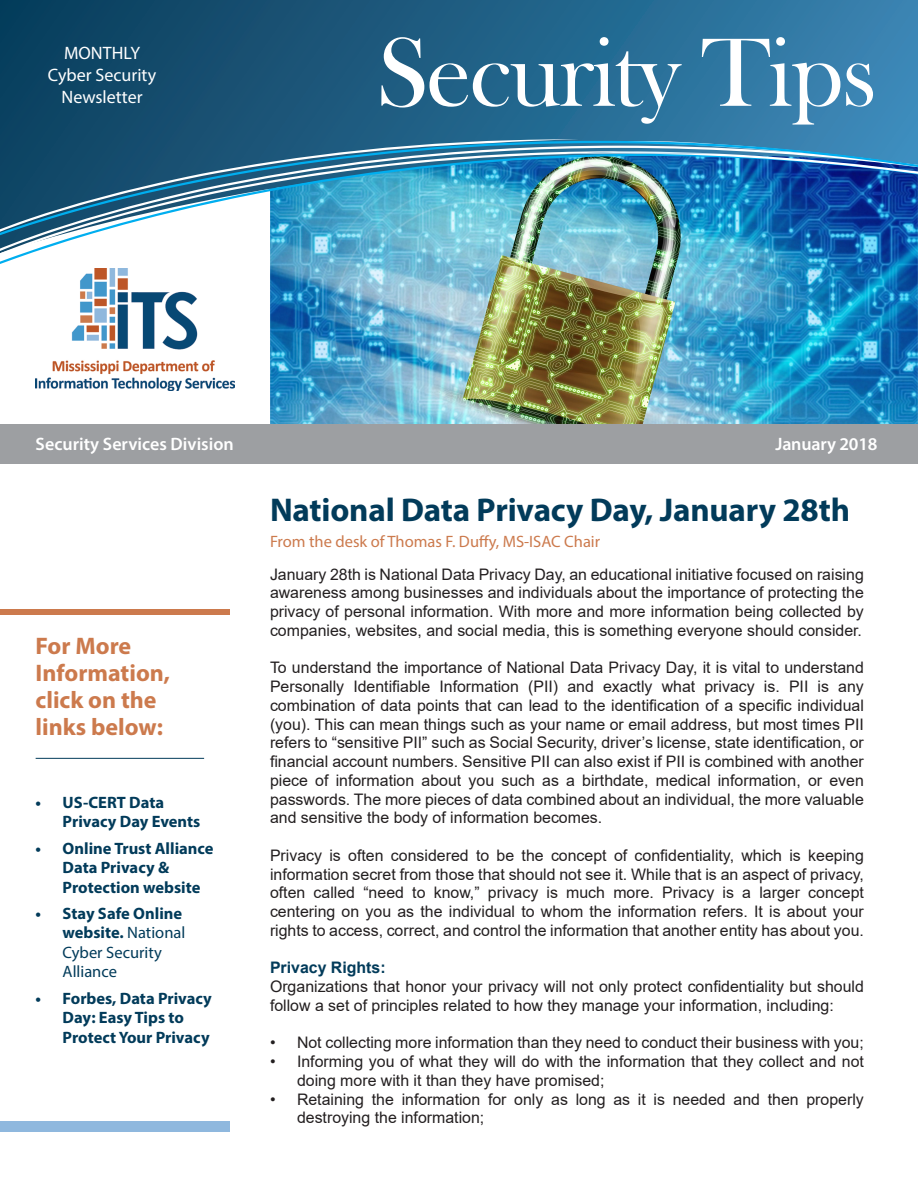
<style>
.page{position:relative;width:918px;height:1188px;background:#fff}
.page>*{position:absolute;margin:0;border:0;box-sizing:border-box;transform-origin:0 0}
.t1{font:100.5px "Bask Old Face";letter-spacing:-.02em;color:#fff}
.t2{font:700 33px "Myriad Pro";letter-spacing:-.005em;color:#023b5a}
.t3{font:700 24px/27px "Myriad Pro";color:#cc7a4d}
.t4{font:600 18px "Myriad Pro";color:#fff}
.t5{font:18px "Myriad Pro";color:#fff}
.t6{font:700 16.5px/19.5px "Myriad Pro";color:#023b5a}
.t7{font:16.5px/19.5px "Myriad Pro";color:#023b5a}
.t8{font:16.5px "Myriad Pro";color:#cc7a4d}
.t9{font:15.9px/18.8px "Arial";color:#231f20;text-align:justify}
.t10{font:700 15.9px "Arial";color:#023b5a}
.s1{font-weight:700}
</style>
<div class="page">
<img style="left:270px;top:268px;width:648px;height:156px">
<img style="left:35px;top:268px;width:199px;height:122px">
<svg style="left:0;top:0;width:918px;height:139px;background:#216187"></svg>
<svg style="left:0;top:139px;width:918px;height:12px;background:#35789d"></svg>
<img style="left:0;top:262px;width:918px;height:6px">
<img style="left:0;top:151px;width:918px;height:111px">
<svg style="left:561px;top:151px;width:162px;height:3px"></svg>
<div style="left:0;top:424px;width:918px;height:40px;background:#9d9fa2"></div>
<div style="left:0;top:609px;width:230px;height:6px;background:#cc7a4d"></div>
<div style="left:0;top:1121px;width:230px;height:11px;background:#8fb8de"></div>
<hr style="left:36px;top:758px;width:168px;height:1px;background:#023b5a">
<p class="t5" style="left:64px;top:42px;width:78px">MONTHLY</p>
<p class="t5" style="left:48px;top:64px;width:110px">Cyber Security</p>
<p class="t5" style="left:62px;top:85px;width:83px">Newsletter</p>
<p class="t1" style="left:377px;top:17px;width:502px">Security Tips</p>
<p class="t4" style="left:36px;top:432px;width:200px">Security Services Division</p>
<p class="t4" style="left:776px;top:432px;width:103px">January 2018</p>
<p class="t3" style="left:36px;top:632px;width:136px">For More<br>Information,</p>
<p class="t3" style="left:36px;top:686px;width:122px">click on the</p>
<p class="t3" style="left:36px;top:713px;width:129px">links below:</p>
<p class="t6" style="left:63px;top:792px;width:139px;text-indent:-27px">• US-CERT Data<br>Privacy Day Events</p>
<p class="t6" style="left:63px;top:838px;width:152px;text-indent:-27px">• Online Trust Alliance<br>Data Privacy &amp;<br>Protection website</p>
<p class="t7" style="left:63px;top:903px;width:124px;text-indent:-27px"><span class="s1">• Stay Safe Online website.</span> National<br>Cyber Security<br>Alliance</p>
<p class="t6" style="left:63px;top:988px;width:151px;text-indent:-27px">• Forbes, Data Privacy<br>Day: Easy Tips to<br>Protect Your Privacy</p>
<p class="t2" style="left:270px;top:489px;width:582px">National Data Privacy Day, January 28th</p>
<p class="t8" style="left:270px;top:531px;width:332px">From the desk of Thomas F. Duffy, MS-ISAC Chair</p>
<p class="t9" style="left:270px;top:565px;width:595px">January 28th is National Data Privacy Day, an educational initiative focused on raising awareness among businesses and individuals about the importance of protecting the privacy of personal information. With more and more information being collected by companies, websites, and social media, this is something everyone should consider.</p>
<p class="t9" style="left:270px;top:658px;width:595px">To understand the importance of National Data Privacy Day, it is vital to understand Personally Identifiable Information (PII) and exactly what privacy is. PII is any combination of data points that can lead to the identification of a specific individual (you). This can mean things such as your name or email address, but most times PII refers to “sensitive PII” such as Social Security, driver’s license, state identification, or financial account numbers. Sensitive PII can also exist if PII is combined with another piece of information about you such as a birthdate, medical information, or even passwords. The more pieces of data combined about an individual, the more valuable and sensitive the body of information becomes.</p>
<p class="t9" style="left:270px;top:846px;width:595px">Privacy is often considered to be the concept of confidentiality, which is keeping information secret from those that should not see it. While that is an aspect of privacy, often called “need to know,” privacy is much more. Privacy is a larger concept centering on you as the individual to whom the information refers. It is about your rights to access, correct, and control the information that another entity has about you.</p>
<p class="t10" style="left:270px;top:957px;width:117px">Privacy Rights:</p>
<p class="t9" style="left:270px;top:977px;width:595px">Organizations that honor your privacy will not only protect confidentiality but should follow a set of principles related to how they manage your information, including:</p>
<p class="t9" style="left:270px;top:1033px;width:595px">• Not collecting more information than they need to conduct their business with you;</p>
<p class="t9" style="left:297px;top:1052px;width:568px;text-indent:-27px">• Informing you of what they will do with the information that they collect and not doing more with it than they have promised;</p>
<p class="t9" style="left:297px;top:1090px;width:568px;text-indent:-27px">• Retaining the information for only as long as it is needed and then properly destroying the information;</p>
</div>
